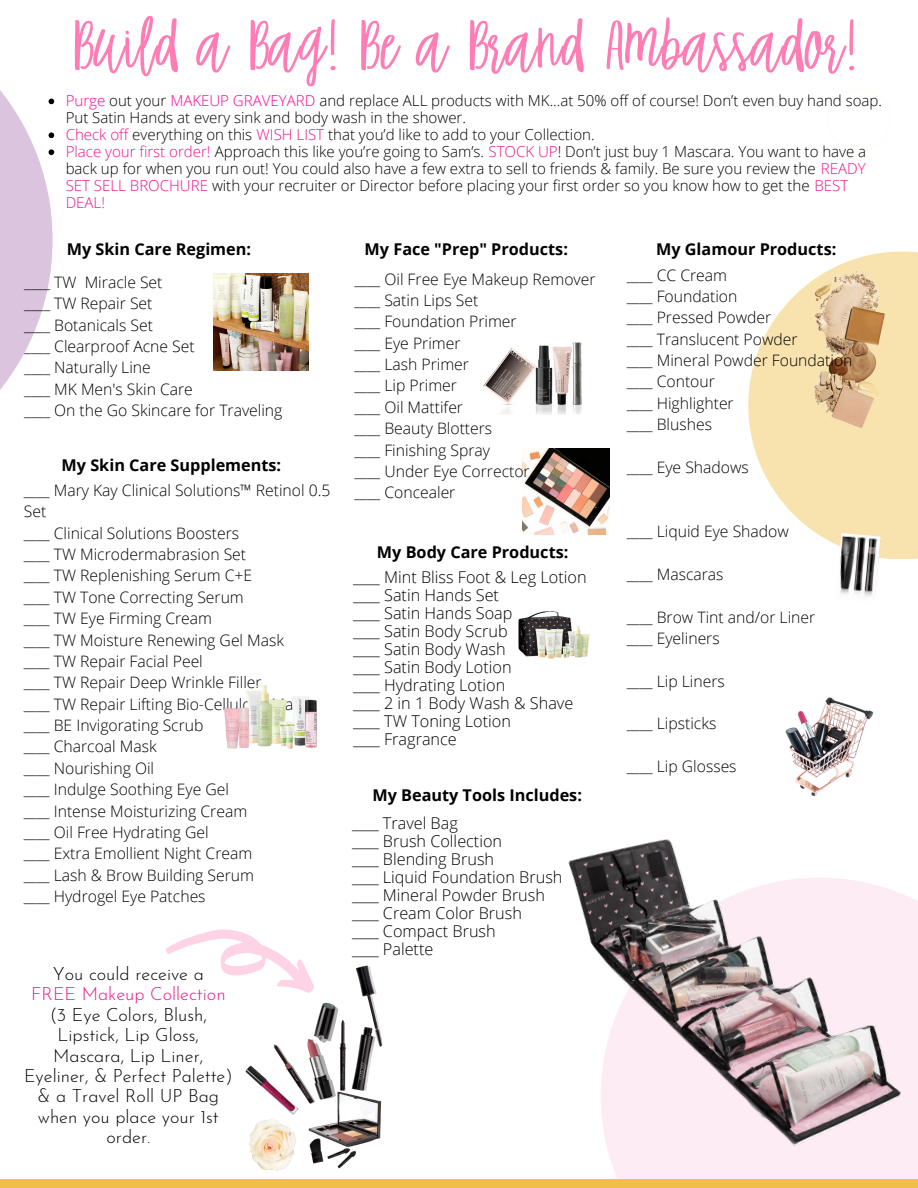
<style>
.page{position:relative;width:918px;height:1188px;background:#fff}
.page>*{position:absolute;margin:0;border:0;box-sizing:border-box;transform-origin:0 0}
.t1{font:83.85px "Wonsmith";letter-spacing:.015em;color:#ff7cb4}
.t2{font:300 18.15px/20.4px "Josefin Sans";color:#000;text-align:center}
.t3{font:300 18.15px "Josefin Sans";color:#eb138e}
.t4{font:300 16.2px/18px "Open Sans";color:#000}
.t5{font:700 16.2px "Open Sans";color:#000}
.t6{font:300 15.75px/21.3px "Open Sans";color:#000}
.t7{font:300 15px/17px "Open Sans";color:#000}
.s1{color:#ff0098}
.s2{color:#eb138e}
</style>
<div class="page">
<svg style="left:0;top:90px;width:53px;height:300px;fill:#dac4de"></svg>
<svg style="left:748px;top:252px;width:170px;height:307px;fill:#f8e2ae"></svg>
<div style="left:601px;top:878px;width:317px;height:310px;background:#fdecf3"></div>
<div style="left:0;top:1179px;width:918px;height:9px;background:#f1be48"></div>
<svg style="left:49px;top:99px;width:5px;height:5px"></svg>
<svg style="left:49px;top:132px;width:5px;height:6px"></svg>
<svg style="left:49px;top:149px;width:5px;height:6px"></svg>
<img style="left:214px;top:273px;width:94px;height:97px">
<img style="left:810px;top:266px;width:78px;height:169px">
<img style="left:523px;top:448px;width:86px;height:87px">
<img style="left:568px;top:839px;width:350px;height:333px">
<img style="left:785px;top:697px;width:88px;height:100px">
<img style="left:224px;top:685px;width:93px;height:64px">
<img style="left:518px;top:611px;width:72px;height:48px">
<img style="left:483px;top:342px;width:99px;height:72px">
<img style="left:245px;top:965px;width:138px;height:206px">
<img style="left:835px;top:533px;width:46px;height:64px">
<svg style="left:166px;top:929px;width:156px;height:65px"></svg>
<h1 class="t1" style="left:73px;top:6px;width:786px">Build a Bag! Be a Brand Ambassador!</h1>
<p class="t7" style="left:66px;top:92px;width:818px"><span class="s1">Purge</span> out your <span class="s1">MAKEUP GRAVEYARD</span> and replace ALL products with MK...at 50% off of course! Don’t even buy hand soap.<br>Put Satin Hands at every sink and body wash in the shower.<br><span class="s2">Check off</span> everything on this <span class="s2">WISH LIST</span> that you’d like to add to your Collection.<br><span class="s2">Place your first order!</span> Approach this like you’re going to Sam’s. <span class="s2">STOCK UP</span>! Don’t just buy 1 Mascara. You want to have a back up for when you run out! You could also have a few extra to sell to friends &amp; family. Be sure you review the <span class="s2">READY SET SELL BROCHURE</span> with your recruiter or Director before placing your first order so you know how to get the <span class="s2">BEST DEAL!</span></p>
<p class="t5" style="left:67px;top:238px;width:186px">My Skin Care Regimen:</p>
<p class="t6" style="left:24px;top:271px;width:260px">____ TW Miracle Set<br>____ TW Repair Set<br>____ Botanicals Set<br>____ Clearproof Acne Set<br>____ Naturally Line<br>____ MK Men's Skin Care<br>____ On the Go Skincare for Traveling</p>
<p class="t5" style="left:62px;top:454px;width:221px">My Skin Care Supplements:</p>
<p class="t6" style="left:24px;top:479px;width:308px">____ Mary Kay Clinical Solutions™ Retinol 0.5<br>Set<br>____ Clinical Solutions Boosters<br>____ TW Microdermabrasion Set<br>____ TW Replenishing Serum C+E<br>____ TW Tone Correcting Serum<br>____ TW Eye Firming Cream<br>____ TW Moisture Renewing Gel Mask<br>____ TW Repair Facial Peel<br>____ TW Repair Deep Wrinkle Filler<br>____ TW Repair Lifting Bio-Cellulose Mask ____ BE Invigorating Scrub<br>____ Charcoal Mask<br>____ Nourishing Oil<br>____ Indulge Soothing Eye Gel<br>____ Intense Moisturizing Cream<br>____ Oil Free Hydrating Gel<br>____ Extra Emollient Night Cream<br>____ Lash &amp; Brow Building Serum<br>____ Hydrogel Eye Patches</p>
<p class="t2" style="left:53px;top:965px;width:152px">You could receive a</p>
<p class="t3" style="left:31px;top:987px;width:196px">FREE Makeup Collection</p>
<p class="t2" style="left:24px;top:1006px;width:210px">(3 Eye Colors, Blush,<br>Lipstick, Lip Gloss,<br>Mascara, Lip Liner,<br>Eyeliner, &amp; Perfect Palette) &amp; a Travel Roll UP Bag when you place your 1st order.</p>
<p class="t5" style="left:365px;top:238px;width:205px">My Face "Prep" Products:</p>
<p class="t5" style="left:656px;top:238px;width:182px">My Glamour Products:</p>
<p class="t6" style="left:354px;top:268px;width:243px">____ Oil Free Eye Makeup Remover ____ Satin Lips Set<br>____ Foundation Primer<br>____ Eye Primer<br>____ Lash Primer<br>____ Lip Primer<br>____ Oil Mattifer<br>____ Beauty Blotters<br>____ Finishing Spray<br>____ Under Eye Corrector<br>____ Concealer</p>
<p class="t5" style="left:377px;top:541px;width:193px">My Body Care Products:</p>
<p class="t4" style="left:353px;top:568px;width:235px">____ Mint Bliss Foot &amp; Leg Lotion ____ Satin Hands Set<br>____ Satin Hands Soap<br>____ Satin Body Scrub<br>____ Satin Body Wash<br>____ Satin Body Lotion<br>____ Hydrating Lotion<br>____ 2 in 1 Body Wash &amp; Shave ____ TW Toning Lotion<br>____ Fragrance</p>
<p class="t5" style="left:372px;top:784px;width:211px">My Beauty Tools Includes:</p>
<p class="t4" style="left:352px;top:813px;width:212px">____ Travel Bag<br>____ Brush Collection<br>____ Blending Brush<br>____ Liquid Foundation Brush ____ Mineral Powder Brush ____ Cream Color Brush<br>____ Compact Brush<br>____ Palette</p>
<p class="t6" style="left:627px;top:264px;width:227px">____ CC Cream<br>____ Foundation<br>____ Pressed Powder<br>____ Translucent Powder<br>____ Mineral Powder Foundation ____ Contour<br>____ Highlighter<br>____ Blushes</p>
<p class="t6" style="left:627px;top:456px;width:124px">____ Eye Shadows</p>
<p class="t6" style="left:627px;top:520px;width:164px">____ Liquid Eye Shadow</p>
<p class="t6" style="left:627px;top:563px;width:98px">____ Mascaras</p>
<p class="t6" style="left:627px;top:606px;width:190px">____ Brow Tint and/or Liner ____ Eyeliners</p>
<p class="t6" style="left:627px;top:670px;width:100px">____ Lip Liners</p>
<p class="t6" style="left:627px;top:713px;width:91px">____ Lipsticks</p>
<p class="t6" style="left:627px;top:755px;width:111px">____ Lip Glosses</p>
</div>
